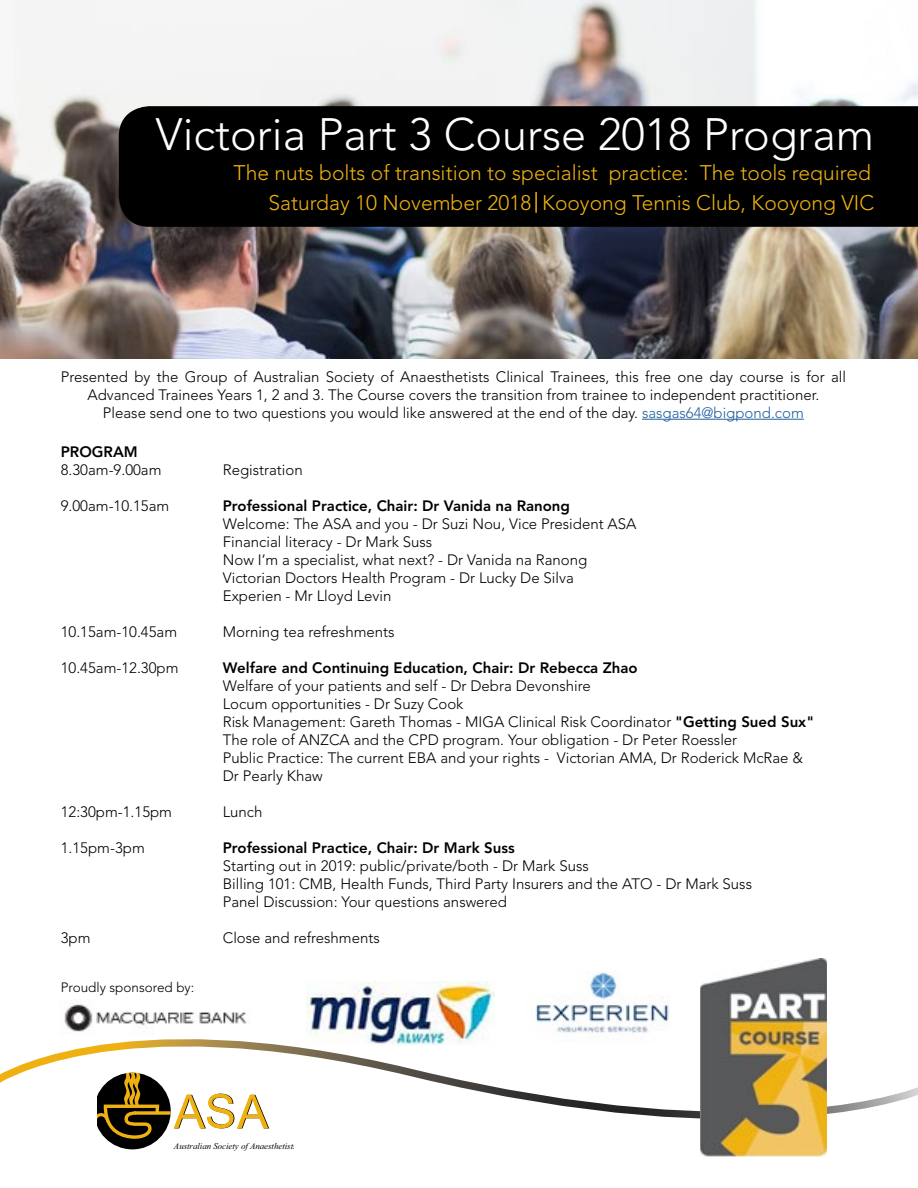
<style>
.page{position:relative;width:918px;height:1188px;background:#fff}
.page>*{position:absolute;margin:0;border:0;box-sizing:border-box;transform-origin:0 0}
.t1{font:300 45px "Avenir LT Std";color:#fff}
.t2{font:300 21px "Avenir LT Std";color:#eeb111}
.t3{font:300 15px/18px "Avenir LT Std";color:#000}
.t4{font:800 15px "Avenir LT Std";color:#000}
.t5{font:300 13.5px "Avenir LT Std";color:#000}
.t6{font:italic 8.85px "Times New Roman";color:#000}
.s1{color:#215e9e}
.s2{font-weight:800}
</style>
<div class="page">
<img style="left:536px;top:971px;width:133px;height:67px">
<img style="left:306px;top:981px;width:188px;height:57px">
<svg style="left:0;top:1038px;width:918px;height:92px"></svg>
<svg style="left:97px;top:1073px;width:172px;height:76px"></svg>
<img style="left:700px;top:958px;width:126px;height:198px">
<img style="left:0;top:0;width:918px;height:359px">
<svg style="left:118px;top:105px;width:800px;height:123px;background:#090909"></svg>
<div style="left:140px;top:194px;width:734px;height:16px;background:#000"></div>
<div style="left:140px;top:116px;width:734px;height:41px;background:#000"></div>
<hr style="left:535px;top:192px;width:2px;height:21px;background:#eeb111">
<hr style="left:642px;top:419px;width:162px;height:1px;background:#215e9e">
<img style="left:64px;top:1004px;width:183px;height:28px">
<div style="left:137px;top:164px;width:734px;height:16px;background:#000"></div>
<h1 class="t1" style="left:156px;top:108px;width:720px">Victoria Part 3 Course 2018 Program</h1>
<h2 class="t2" style="left:234px;top:160px;width:639px">The nuts bolts of transition to specialist practice: The tools required</h2>
<h2 class="t2" style="left:268px;top:190px;width:607px">Saturday 10 November 2018 Kooyong Tennis Club, Kooyong VIC</h2>
<p class="t3" style="left:61px;top:368px;width:787px;text-align:center">Presented by the Group of Australian Society of Anaesthetists Clinical Trainees, this free one day course is for all<br>Advanced Trainees Years 1, 2 and 3. The Course covers the transition from trainee to independent practitioner.<br>Please send one to two questions you would like answered at the end of the day. <span class="s1">sasgas64@bigpond.com</span></p>
<p class="t4" style="left:61px;top:443px;width:78px">PROGRAM</p>
<p class="t3" style="left:61px;top:461px;width:102px">8.30am-9.00am</p>
<p class="t3" style="left:223px;top:461px;width:82px">Registration</p>
<p class="t3" style="left:61px;top:497px;width:110px">9.00am-10.15am</p>
<p class="t4" style="left:223px;top:497px;width:349px">Professional Practice, Chair: Dr Vanida na Ranong</p>
<p class="t3" style="left:223px;top:515px;width:415px">Welcome: The ASA and you - Dr Suzi Nou, Vice President ASA Financial literacy - Dr Mark Suss<br>Now I’m a specialist, what next? - Dr Vanida na Ranong Victorian Doctors Health Program - Dr Lucky De Silva Experien - Mr Lloyd Levin</p>
<p class="t3" style="left:61px;top:623px;width:118px">10.15am-10.45am</p>
<p class="t3" style="left:223px;top:623px;width:173px">Morning tea refreshments</p>
<p class="t3" style="left:61px;top:659px;width:119px">10.45am-12.30pm</p>
<p class="t4" style="left:223px;top:659px;width:417px">Welfare and Continuing Education, Chair: Dr Rebecca Zhao</p>
<p class="t3" style="left:223px;top:677px;width:593px">Welfare of your patients and self - Dr Debra Devonshire<br>Locum opportunities - Dr Suzy Cook<br>Risk Management: Gareth Thomas - MIGA Clinical Risk Coordinator <span class="s2">"Getting Sued Sux" </span>The role of ANZCA and the CPD program. Your obligation - Dr Peter Roessler<br>Public Practice: The current EBA and your rights - Victorian AMA, Dr Roderick McRae &amp; Dr Pearly Khaw</p>
<p class="t3" style="left:61px;top:803px;width:113px">12:30pm-1.15pm</p>
<p class="t3" style="left:223px;top:803px;width:41px">Lunch</p>
<p class="t3" style="left:61px;top:839px;width:85px">1.15pm-3pm</p>
<p class="t4" style="left:223px;top:839px;width:293px">Professional Practice, Chair: Dr Mark Suss</p>
<p class="t3" style="left:223px;top:857px;width:531px">Starting out in 2019: public/private/both - Dr Mark Suss<br>Billing 101: CMB, Health Funds, Third Party Insurers and the ATO - Dr Mark Suss<br>Panel Discussion: Your questions answered</p>
<p class="t3" style="left:61px;top:929px;width:31px">3pm</p>
<p class="t3" style="left:223px;top:929px;width:159px">Close and refreshments</p>
<p class="t5" style="left:61px;top:979px;width:135px">Proudly sponsored by:</p>
<p class="t6" style="left:174px;top:1140px;width:124px">Australian Society of Anaesthetists</p>
</div>
